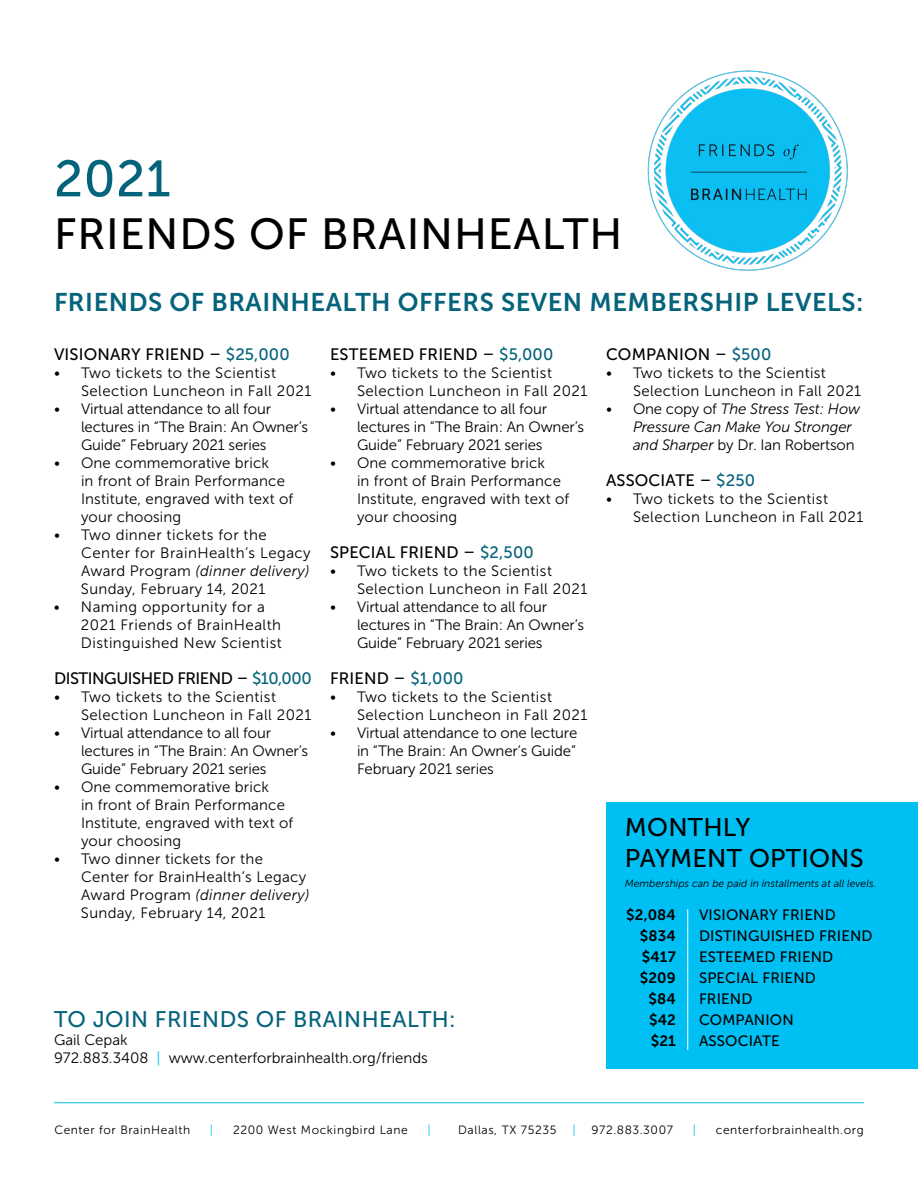
<style>
.page{position:relative;width:918px;height:1188px;background:#fff}
.page>*{position:absolute;margin:0;border:0;box-sizing:border-box;transform-origin:0 0}
.t1{font:51px "Museo Sans 500";color:#05637b}
.t2{font:43.5px "Museo Sans 500";letter-spacing:.02em;color:#000}
.t3{font:25.5px "Museo Sans 700";letter-spacing:.02em;color:#05637b}
.t4{font:25.5px/30.6px "Museo Sans 500";letter-spacing:.01em;color:#000}
.t5{font:22.5px "Museo Sans 500";letter-spacing:.02em;color:#05637b}
.t6{font:16.5px "Museo Sans 500";letter-spacing:.01em;color:#000}
.t7{font:16.5px "Museo Sans 500";letter-spacing:-.03em;color:#000}
.t8{font:15px/18px "Museo Sans 300";letter-spacing:.01em;color:#000}
.t9{font:15px/18px "Museo Sans 300";letter-spacing:.03em;color:#000}
.t10{font:15px/18px "Museo Sans 300";letter-spacing:-.01em;color:#000}
.t11{font:15px/21px "Museo Sans 500";letter-spacing:.01em;color:#000}
.t12{font:italic 15px/18px "Museo Sans 300";letter-spacing:-.01em;color:#000}
.t13{font:15px/21px "Museo Sans 700";letter-spacing:.01em;color:#000;text-align:right}
.t14{font:12px "Museo Sans 300";letter-spacing:.05em;color:#000}
.t15{font:12px "Museo Sans 300";color:#00bff3}
.t16{font:italic 10.5px "Museo Sans 300";color:#000}
.s1{color:#05637b}
.s2{font-style:italic}
.s3{color:#00bff3}
.s4{font-style:normal}
</style>
<div class="page">
<div style="left:606px;top:803px;width:312px;height:266px;background:#00bff3"></div>
<img style="left:647px;top:70px;width:201px;height:201px">
<hr style="left:687px;top:909px;width:1px;height:141px;background:#fff">
<hr style="left:54px;top:1102px;width:810px;height:1px;background:#00bff3">
<h1 class="t1" style="left:54px;top:151px;width:118px">2021</h1>
<h2 class="t2" style="left:54px;top:210px;width:570px">FRIENDS OF BRAINHEALTH</h2>
<h3 class="t3" style="left:54px;top:288px;width:811px">FRIENDS OF BRAINHEALTH OFFERS SEVEN MEMBERSHIP LEVELS:</h3>
<p class="t6" style="left:54px;top:345px;width:237px">VISIONARY FRIEND – <span class="s1">$25,000</span></p>
<p class="t9" style="left:81px;top:364px;width:232px;text-indent:-27px">• Two tickets to the Scientist<br>Selection Luncheon in Fall 2021</p>
<p class="t10" style="left:81px;top:400px;width:229px;text-indent:-27px">• Virtual attendance to all four lectures in “The Brain: An Owner’s<br>Guide” February 2021 series</p>
<p class="t8" style="left:81px;top:454px;width:214px;text-indent:-27px">• One commemorative brick<br>in front of Brain Performance<br>Institute, engraved with text of your choosing</p>
<p class="t9" style="left:81px;top:526px;width:231px;text-indent:-27px">• Two dinner tickets for the<br>Center for BrainHealth’s Legacy<br>Award Program <span class="s2">(dinner delivery)<br></span>Sunday, February 14, 2021</p>
<p class="t9" style="left:81px;top:598px;width:202px;text-indent:-27px">• Naming opportunity for a<br>2021 Friends of BrainHealth<br>Distinguished New Scientist</p>
<p class="t7" style="left:54px;top:669px;width:259px">DISTINGUISHED FRIEND – <span class="s1">$10,000</span></p>
<p class="t9" style="left:81px;top:688px;width:232px;text-indent:-27px">• Two tickets to the Scientist<br>Selection Luncheon in Fall 2021</p>
<p class="t10" style="left:81px;top:724px;width:229px;text-indent:-27px">• Virtual attendance to all four lectures in “The Brain: An Owner’s<br>Guide” February 2021 series</p>
<p class="t8" style="left:81px;top:778px;width:214px;text-indent:-27px">• One commemorative brick<br>in front of Brain Performance<br>Institute, engraved with text of your choosing</p>
<p class="t8" style="left:81px;top:850px;width:230px;text-indent:-27px">• Two dinner tickets for the<br>Center for BrainHealth’s Legacy<br>Award Program <span class="s2">(dinner delivery)<br></span>Sunday, February 14, 2021</p>
<p class="t6" style="left:330px;top:345px;width:225px">ESTEEMED FRIEND – <span class="s1">$5,000</span></p>
<p class="t9" style="left:357px;top:364px;width:232px;text-indent:-27px">• Two tickets to the Scientist<br>Selection Luncheon in Fall 2021</p>
<p class="t10" style="left:357px;top:400px;width:229px;text-indent:-27px">• Virtual attendance to all four lectures in “The Brain: An Owner’s<br>Guide” February 2021 series</p>
<p class="t8" style="left:357px;top:454px;width:214px;text-indent:-27px">• One commemorative brick<br>in front of Brain Performance<br>Institute, engraved with text of your choosing</p>
<p class="t6" style="left:330px;top:543px;width:205px">SPECIAL FRIEND – <span class="s1">$2,500</span></p>
<p class="t9" style="left:357px;top:562px;width:232px;text-indent:-27px">• Two tickets to the Scientist<br>Selection Luncheon in Fall 2021</p>
<p class="t10" style="left:357px;top:598px;width:229px;text-indent:-27px">• Virtual attendance to all four lectures in “The Brain: An Owner’s<br>Guide” February 2021 series</p>
<p class="t6" style="left:330px;top:669px;width:135px">FRIEND – <span class="s1">$1,000</span></p>
<p class="t9" style="left:357px;top:688px;width:232px;text-indent:-27px">• Two tickets to the Scientist<br>Selection Luncheon in Fall 2021</p>
<p class="t8" style="left:357px;top:724px;width:222px;text-align:justify;text-indent:-27px">• Virtual attendance to one lecture in “The Brain: An Owner’s Guide” February 2021 series</p>
<h3 class="t5" style="left:54px;top:1007px;width:403px">TO JOIN FRIENDS OF BRAINHEALTH:</h3>
<p class="t8" style="left:54px;top:1031px;width:375px">Gail Cepak<br>972.883.3408 <span class="s3">|</span> www.centerforbrainhealth.org/friends</p>
<p class="t6" style="left:606px;top:345px;width:167px">COMPANION – <span class="s1">$500</span></p>
<p class="t8" style="left:633px;top:364px;width:230px;text-indent:-27px">• Two tickets to the Scientist<br>Selection Luncheon in Fall 2021</p>
<p class="t12" style="left:633px;top:400px;width:229px;text-indent:-27px"><span class="s4">• One copy of</span> The Stress Test: How<br>Pressure Can Make You Stronger and Sharper <span class="s4">by Dr. Ian Robertson</span></p>
<p class="t6" style="left:606px;top:471px;width:151px">ASSOCIATE – <span class="s1">$250</span></p>
<p class="t9" style="left:633px;top:490px;width:232px;text-indent:-27px">• Two tickets to the Scientist<br>Selection Luncheon in Fall 2021</p>
<h3 class="t4" style="left:625px;top:812px;width:240px">MONTHLY<br>PAYMENT OPTIONS</h3>
<p class="t16" style="left:625px;top:878px;width:253px">Memberships can be paid in installments at all levels.</p>
<p class="t13" style="left:626px;top:905px;width:51px">$2,084 $834 $417 $209 $84 $42 $21</p>
<p class="t11" style="left:699px;top:905px;width:175px">VISIONARY FRIEND<br>DISTINGUISHED FRIEND<br>ESTEEMED FRIEND<br>SPECIAL FRIEND<br>FRIEND<br>COMPANION<br>ASSOCIATE</p>
<p class="t14" style="left:54px;top:1123px;width:137px">Center for BrainHealth</p>
<p class="t15" style="left:210px;top:1123px;width:5px">|</p>
<p class="t14" style="left:233px;top:1123px;width:176px">2200 West Mockingbird Lane</p>
<p class="t15" style="left:427px;top:1123px;width:5px">|</p>
<p class="t14" style="left:458px;top:1123px;width:100px">Dallas, TX 75235</p>
<p class="t15" style="left:572px;top:1123px;width:5px">|</p>
<p class="t14" style="left:592px;top:1123px;width:83px">972.883.3007</p>
<p class="t15" style="left:693px;top:1123px;width:5px">|</p>
<p class="t14" style="left:716px;top:1123px;width:149px">centerforbrainhealth.org</p>
</div>
